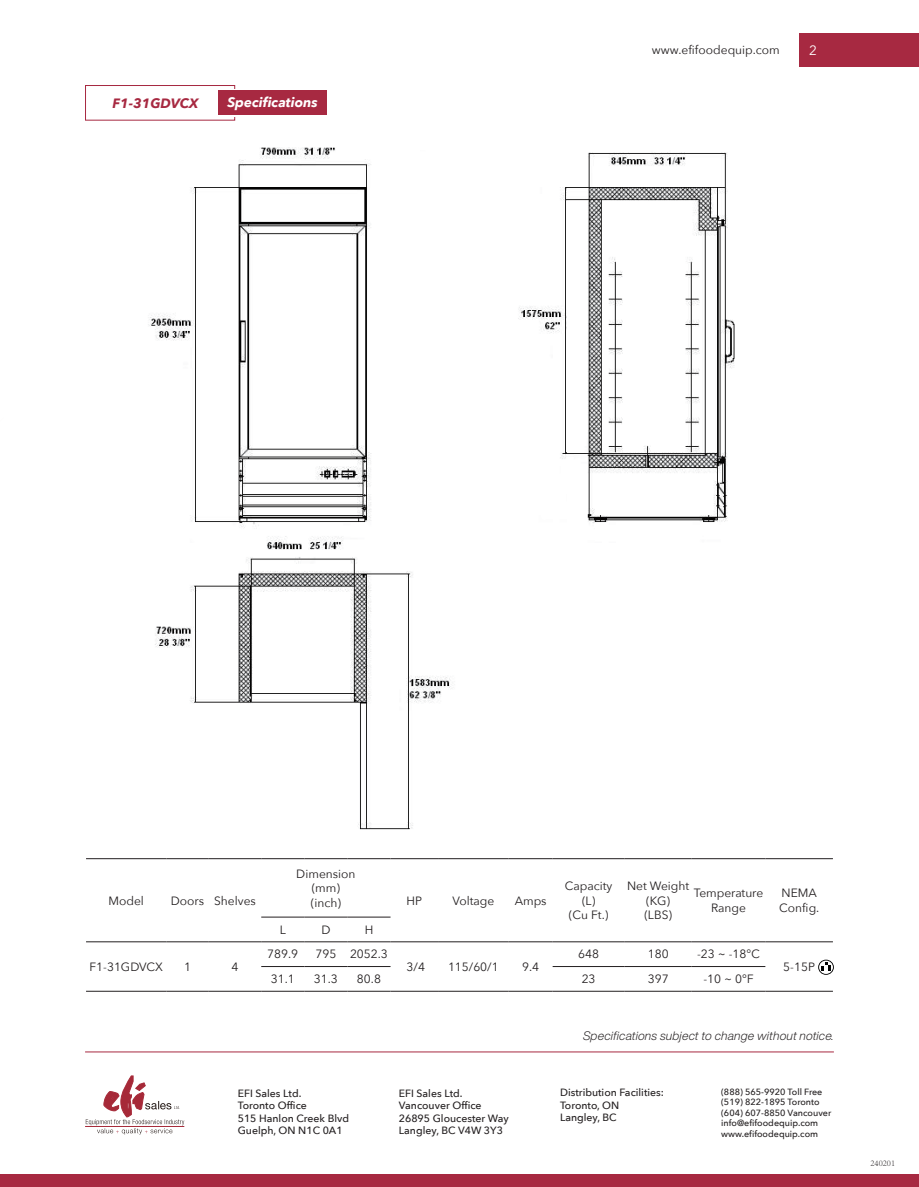
<style>
.page{position:relative;width:919px;height:1187px;background:#fff}
.page>*{position:absolute;margin:0;border:0;box-sizing:border-box;transform-origin:0 0}
.t1{font:italic 700 13.5px "Avenir Next";color:#fff}
.t2{font:italic 700 13.5px "Avenir Next";color:#a72941}
.t3{font:13.5px "Avenir Next";color:#fff}
.t4{font:12px/14.4px "Avenir Next";color:#231f20;text-align:center}
.t5{font:italic 300 12px "Helvetica Now Display";letter-spacing:.02em;color:#231f20}
.t6{font:500 10.5px/12.6px "Avenir Next";color:#231f20}
.t7{font:500 9px/10.5px "Avenir Next";color:#231f20}
.t8{font:300 9px "Adobe Song Std";color:#231f20}
</style>
<div class="page">
<div style="left:0;top:1174px;width:918px;height:12px;background:#a72941"></div>
<hr style="left:85px;top:1051px;width:748px;height:1px;background:#a72941">
<div style="left:799px;top:33px;width:119px;height:34px;background:#a72941"></div>
<div style="left:85px;top:85px;width:150px;height:36px;border:1px solid #a72941"></div>
<div style="left:87px;top:89px;width:162px;height:27px;background:#fff"></div>
<div style="left:218px;top:91px;width:109px;height:24px;background:#a72941"></div>
<img style="left:148px;top:148px;width:587px;height:681px">
<hr style="left:86px;top:858px;width:80px;height:1px;background:#231f20">
<hr style="left:166px;top:858px;width:43px;height:1px;background:#231f20">
<hr style="left:209px;top:858px;width:52px;height:1px;background:#231f20">
<hr style="left:261px;top:858px;width:43px;height:1px;background:#231f20">
<hr style="left:304px;top:858px;width:43px;height:1px;background:#231f20">
<hr style="left:347px;top:858px;width:43px;height:1px;background:#231f20">
<hr style="left:390px;top:858px;width:48px;height:1px;background:#231f20">
<hr style="left:438px;top:858px;width:70px;height:1px;background:#231f20">
<hr style="left:508px;top:858px;width:44px;height:1px;background:#231f20">
<hr style="left:552px;top:858px;width:72px;height:1px;background:#231f20">
<hr style="left:624px;top:858px;width:67px;height:1px;background:#231f20">
<hr style="left:691px;top:858px;width:74px;height:1px;background:#231f20">
<hr style="left:765px;top:858px;width:67px;height:1px;background:#231f20">
<hr style="left:261px;top:916px;width:43px;height:1px;background:#231f20">
<hr style="left:304px;top:916px;width:43px;height:1px;background:#231f20">
<hr style="left:347px;top:916px;width:43px;height:1px;background:#231f20">
<hr style="left:86px;top:941px;width:80px;height:1px;background:#231f20">
<hr style="left:166px;top:941px;width:43px;height:1px;background:#231f20">
<hr style="left:209px;top:941px;width:52px;height:1px;background:#231f20">
<hr style="left:261px;top:941px;width:43px;height:1px;background:#231f20">
<hr style="left:304px;top:941px;width:43px;height:1px;background:#231f20">
<hr style="left:347px;top:941px;width:43px;height:1px;background:#231f20">
<hr style="left:390px;top:941px;width:48px;height:1px;background:#231f20">
<hr style="left:438px;top:941px;width:70px;height:1px;background:#231f20">
<hr style="left:508px;top:941px;width:44px;height:1px;background:#231f20">
<hr style="left:552px;top:941px;width:72px;height:1px;background:#231f20">
<hr style="left:624px;top:941px;width:67px;height:1px;background:#231f20">
<hr style="left:691px;top:941px;width:74px;height:1px;background:#231f20">
<hr style="left:765px;top:941px;width:67px;height:1px;background:#231f20">
<hr style="left:261px;top:966px;width:43px;height:1px;background:#231f20">
<hr style="left:304px;top:966px;width:43px;height:1px;background:#231f20">
<hr style="left:347px;top:966px;width:43px;height:1px;background:#231f20">
<hr style="left:552px;top:966px;width:72px;height:1px;background:#231f20">
<hr style="left:624px;top:966px;width:67px;height:1px;background:#231f20">
<hr style="left:691px;top:966px;width:74px;height:1px;background:#231f20">
<hr style="left:86px;top:990px;width:80px;height:1px;background:#231f20">
<hr style="left:166px;top:990px;width:43px;height:1px;background:#231f20">
<hr style="left:209px;top:990px;width:52px;height:1px;background:#231f20">
<hr style="left:261px;top:990px;width:43px;height:1px;background:#231f20">
<hr style="left:304px;top:990px;width:43px;height:1px;background:#231f20">
<hr style="left:347px;top:990px;width:43px;height:1px;background:#231f20">
<hr style="left:390px;top:990px;width:48px;height:1px;background:#231f20">
<hr style="left:438px;top:990px;width:70px;height:1px;background:#231f20">
<hr style="left:508px;top:990px;width:44px;height:1px;background:#231f20">
<hr style="left:552px;top:990px;width:72px;height:1px;background:#231f20">
<hr style="left:624px;top:990px;width:67px;height:1px;background:#231f20">
<hr style="left:691px;top:990px;width:74px;height:1px;background:#231f20">
<hr style="left:765px;top:990px;width:67px;height:1px;background:#231f20">
<svg style="left:818px;top:959px;width:15px;height:15px"></svg>
<hr style="left:85px;top:1126px;width:99px;height:1px;background:#a62938">
<svg style="left:86px;top:1075px;width:98px;height:59px"></svg>
<p class="t2" style="left:112px;top:91px;width:87px">F1-31GDVCX</p>
<p class="t1" style="left:227px;top:91px;width:92px">Specifications</p>
<p class="t4" style="left:652px;top:42px;width:129px">www.efifoodequip.com</p>
<p class="t3" style="left:809px;top:38px;width:9px">2</p>
<p class="t4" style="left:108px;top:892px;width:37px">Model</p>
<p class="t4" style="left:171px;top:892px;width:86px">Doors Shelves</p>
<p class="t4" style="left:89px;top:958px;width:75px">F1-31GDVCX</p>
<p class="t4" style="left:184px;top:958px;width:8px">1</p>
<p class="t4" style="left:231px;top:958px;width:8px">4</p>
<p class="t4" style="left:296px;top:865px;width:61px">Dimension (mm) (inch)</p>
<p class="t4" style="left:280px;top:921px;width:8px">L</p>
<p class="t4" style="left:321px;top:921px;width:11px">D</p>
<p class="t4" style="left:364px;top:921px;width:10px">H</p>
<p class="t4" style="left:267px;top:946px;width:32px">789.9</p>
<p class="t4" style="left:315px;top:946px;width:74px">795 2052.3</p>
<p class="t4" style="left:406px;top:892px;width:17px">HP</p>
<p class="t4" style="left:452px;top:892px;width:43px">Voltage</p>
<p class="t4" style="left:514px;top:892px;width:33px">Amps</p>
<p class="t4" style="left:406px;top:958px;width:20px">3/4</p>
<p class="t4" style="left:448px;top:958px;width:52px">115/60/1</p>
<p class="t4" style="left:522px;top:958px;width:19px">9.4</p>
<p class="t4" style="left:565px;top:878px;width:49px">Capacity (L)<br>(Cu Ft.)</p>
<p class="t4" style="left:627px;top:878px;width:64px">Net Weight (KG)<br>(LBS)</p>
<p class="t4" style="left:693px;top:885px;width:71px">Temperature<br>Range</p>
<p class="t4" style="left:779px;top:885px;width:42px;text-align:left">NEMA<br>Config.</p>
<p class="t4" style="left:578px;top:946px;width:22px">648</p>
<p class="t4" style="left:647px;top:946px;width:22px">180</p>
<p class="t4" style="left:697px;top:946px;width:64px">-23 ~ -18℃</p>
<p class="t4" style="left:783px;top:958px;width:33px">5-15P</p>
<p class="t4" style="left:271px;top:971px;width:25px">31.1</p>
<p class="t4" style="left:314px;top:971px;width:25px">31.3</p>
<p class="t4" style="left:357px;top:971px;width:25px">80.8</p>
<p class="t4" style="left:581px;top:971px;width:15px">23</p>
<p class="t4" style="left:647px;top:971px;width:22px">397</p>
<p class="t4" style="left:703px;top:971px;width:52px">-10 ~ 0℉</p>
<p class="t5" style="left:583px;top:1027px;width:252px">Specifications subject to change without notice.</p>
<p class="t6" style="left:238px;top:1086px;width:113px">EFI Sales Ltd.<br>Toronto Office<br>515 Hanlon Creek Blvd<br>Guelph, ON N1C 0A1</p>
<p class="t6" style="left:399px;top:1086px;width:111px">EFI Sales Ltd.<br>Vancouver Office<br>26895 Gloucester Way<br>Langley, BC V4W 3Y3</p>
<p class="t6" style="left:560px;top:1085px;width:105px">Distribution Facilities:<br>Toronto, ON<br>Langley, BC</p>
<p class="t7" style="left:721px;top:1086px;width:112px">(888) 565-9920 Toll Free (519) 822-1895 Toronto (604) 607-8850 Vancouver info@efifoodequip.com www.efifoodequip.com</p>
<p class="t8" style="left:870px;top:1157px;width:26px">240201</p>
</div>
